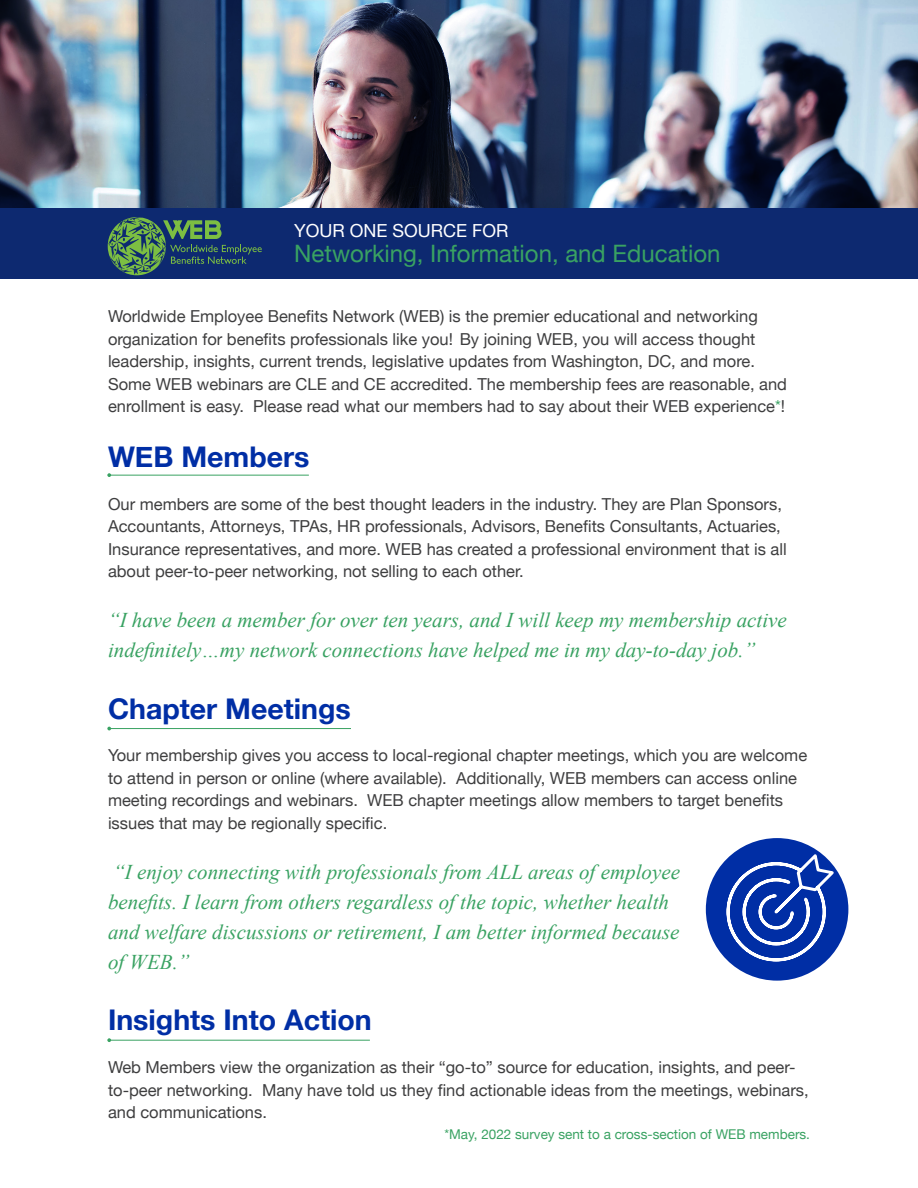
<style>
.page{position:relative;width:918px;height:1188px;background:#fff}
.page>*{position:absolute;margin:0;border:0;box-sizing:border-box;transform-origin:0 0}
.Headers{font:700 28.5px "Helvetica Neue";color:#002ea5}
.t1{font:24px "Helvetica Neue";color:#39a262}
.t2{font:italic 21px/30px "Times New Roman";color:#39a262}
.t3{font:18px "Helvetica Neue";color:#fff}
.BodyCopy{font:16.5px/22.5px "Helvetica Neue";color:#3e3e3f}
.Headers-2{font:16.5px/22.5px "Helvetica Neue";color:#3e3e3f}
.BodyCopy-2{font:13.5px "Helvetica Neue";color:#39a262}
.s1{color:#39a262}
</style>
<div class="page">
<div style="left:0;top:207px;width:918px;height:72px;background:#0d2970"></div>
<img style="left:0;top:0;width:918px;height:207px">
<hr style="left:108px;top:475px;width:201px;height:1px;background:#39a262">
<svg style="left:107px;top:473px;width:4px;height:4px"></svg>
<hr style="left:108px;top:728px;width:243px;height:1px;background:#39a262">
<div style="left:706px;top:838px;width:142px;height:143px;background:#002ea5;border-radius:50%"></div>
<hr style="left:108px;top:1040px;width:262px;height:1px;background:#39a262">
<svg style="left:107px;top:1038px;width:4px;height:4px"></svg>
<svg style="left:108px;top:217px;width:154px;height:58px"></svg>
<svg style="left:725px;top:838px;width:113px;height:125px"></svg>
<p class="t3" style="left:294px;top:218px;width:216px">YOUR ONE SOURCE FOR</p>
<p class="t1" style="left:294px;top:236px;width:428px">Networking, Information, and Education</p>
<p class="BodyCopy" style="left:108px;top:306px;width:681px">Worldwide Employee Benefits Network (WEB) is the premier educational and networking organization for benefits professionals like you! By joining WEB, you will access thought leadership, insights, current trends, legislative updates from Washington, DC, and more.<br>Some WEB webinars are CLE and CE accredited. The membership fees are reasonable, and enrollment is easy. Please read what our members had to say about their WEB experience<span class="s1">*</span>!</p>
<p class="Headers" style="left:108px;top:434px;width:203px">WEB Members</p>
<p class="Headers-2" style="left:108px;top:493px;width:680px">Our members are some of the best thought leaders in the industry. They are Plan Sponsors, Accountants, Attorneys, TPAs, HR professionals, Advisors, Benefits Consultants, Actuaries, Insurance representatives, and more. WEB has created a professional environment that is all about peer-to-peer networking, not selling to each other.</p>
<p class="t2" style="left:108px;top:605px;width:680px">“I have been a member for over ten years, and I will keep my membership active indefinitely…my network connections have helped me in my day-to-day job.”</p>
<p class="Headers" style="left:108px;top:686px;width:244px">Chapter Meetings</p>
<p class="BodyCopy" style="left:108px;top:745px;width:701px">Your membership gives you access to local-regional chapter meetings, which you are welcome to attend in person or online (where available). Additionally, WEB members can access online meeting recordings and webinars. WEB chapter meetings allow members to target benefits issues that may be regionally specific.</p>
<p class="t2" style="left:108px;top:857px;width:574px">“I enjoy connecting with professionals from ALL areas of employee benefits. I learn from others regardless of the topic, whether health and welfare discussions or retirement, I am better informed because of WEB.”</p>
<p class="Headers" style="left:108px;top:998px;width:265px">Insights Into Action</p>
<p class="BodyCopy" style="left:108px;top:1057px;width:702px">Web Members view the organization as their “go-to” source for education, insights, and peer&shy;to-peer networking. Many have told us they find actionable ideas from the meetings, webinars, and communications.</p>
<p class="BodyCopy-2" style="left:444px;top:1125px;width:367px">*May, 2022 survey sent to a cross-section of WEB members.</p>
</div>
